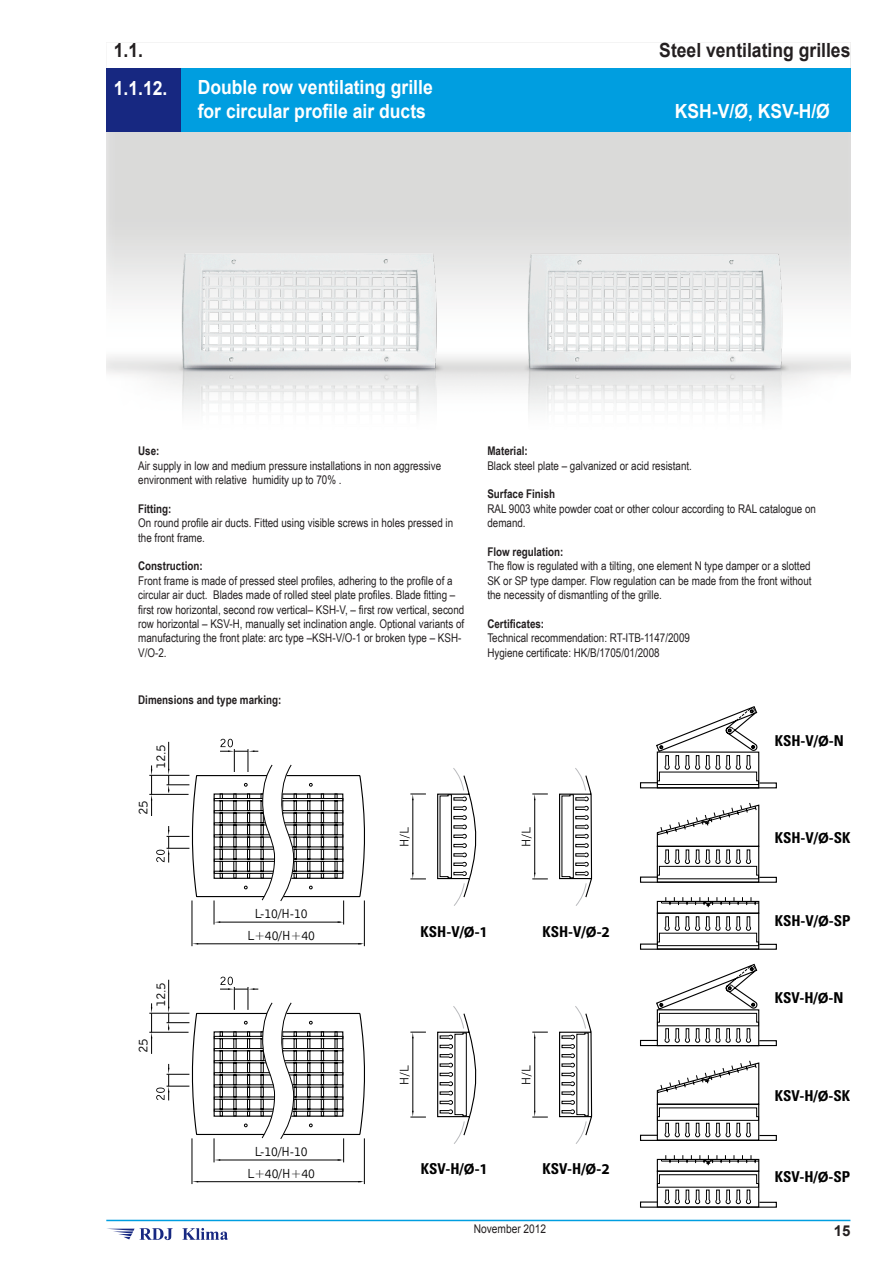
<style>
.page{position:relative;width:893px;height:1263px;background:#fff}
.page>*{position:absolute;margin:0;border:0;box-sizing:border-box;transform-origin:0 0}
.Naglowek3{font:700 19.5px "Arial";color:#fff;scale:.9 1}
.Naglowek_2{font:700 19.5px "Arial";color:#231f20;scale:.9 1}
.t1{font:700 condensed 15px "Univers Pl LT";color:#000}
.t2{font:700 15px "Arial";color:#231f20}
.t3{font:13.5px "Bell Gothic EU Normal";letter-spacing:-.05em;color:#000}
.Tekst{font:12px/14.4px "Arial Narrow";color:#231f20}
.Tekst_bold{font:700 12px "Arial Narrow";color:#231f20}
.t4{font:12px "Arial";color:#231f20;scale:.85 1}
.t5{font:12px "Arial";color:#231f20}
.s1{font-family:"Myriad Pro";font-stretch:normal}
</style>
<div class="page">
<hr style="left:106px;top:1220px;width:744px;height:1px;background:#009ee0">
<svg style="left:107px;top:1228px;width:121px;height:12px"></svg>
<img style="left:106px;top:131px;width:744px;height:258px">
<img style="left:160px;top:198px;width:298px;height:216px">
<img style="left:506px;top:198px;width:298px;height:217px">
<svg style="left:437px;top:1006px;width:40px;height:138px"></svg>
<svg style="left:437px;top:768px;width:40px;height:138px"></svg>
<hr style="left:413px;top:799px;width:1px;height:75px;background:#000">
<svg style="left:410px;top:873px;width:16px;height:7px"></svg>
<svg style="left:410px;top:794px;width:16px;height:6px"></svg>
<svg style="left:400px;top:827px;width:10px;height:19px"></svg>
<hr style="left:413px;top:1037px;width:1px;height:75px;background:#000">
<svg style="left:410px;top:1111px;width:16px;height:7px"></svg>
<svg style="left:410px;top:1032px;width:16px;height:6px"></svg>
<svg style="left:400px;top:1065px;width:10px;height:19px"></svg>
<svg style="left:558px;top:768px;width:35px;height:454px"></svg>
<hr style="left:534px;top:799px;width:1px;height:75px;background:#000">
<svg style="left:532px;top:873px;width:16px;height:7px"></svg>
<svg style="left:532px;top:794px;width:16px;height:6px"></svg>
<svg style="left:522px;top:827px;width:10px;height:19px"></svg>
<hr style="left:534px;top:1037px;width:1px;height:75px;background:#000">
<svg style="left:532px;top:1111px;width:16px;height:7px"></svg>
<svg style="left:532px;top:1032px;width:16px;height:6px"></svg>
<svg style="left:522px;top:1065px;width:10px;height:19px"></svg>
<hr style="left:192px;top:900px;width:1px;height:46px;background:#000">
<hr style="left:364px;top:900px;width:1px;height:46px;background:#000">
<hr style="left:192px;top:1138px;width:1px;height:46px;background:#000">
<hr style="left:364px;top:1138px;width:1px;height:46px;background:#000">
<hr style="left:197px;top:943px;width:164px;height:1px;background:#000">
<hr style="left:197px;top:1181px;width:164px;height:1px;background:#000">
<hr style="left:149px;top:794px;width:40px;height:1px;background:#000">
<hr style="left:149px;top:1032px;width:40px;height:1px;background:#000">
<hr style="left:149px;top:775px;width:40px;height:1px;background:#000">
<hr style="left:149px;top:1013px;width:40px;height:1px;background:#000">
<hr style="left:661px;top:1161px;width:98px;height:1px;background:#000">
<svg style="left:661px;top:1155px;width:95px;height:10px"></svg>
<div style="left:657px;top:1159px;width:102px;height:13px;border:1px solid #000"></div>
<div style="left:657px;top:1170px;width:102px;height:37px;border:1px solid #000"></div>
<hr style="left:661px;top:903px;width:98px;height:1px;background:#000">
<svg style="left:661px;top:897px;width:95px;height:10px"></svg>
<div style="left:657px;top:901px;width:102px;height:13px;border:1px solid #000"></div>
<div style="left:657px;top:913px;width:102px;height:37px;border:1px solid #000"></div>
<svg style="left:640px;top:706px;width:137px;height:83px"></svg>
<svg style="left:640px;top:802px;width:137px;height:81px"></svg>
<svg style="left:640px;top:916px;width:137px;height:34px"></svg>
<svg style="left:640px;top:963px;width:137px;height:84px"></svg>
<svg style="left:640px;top:1060px;width:137px;height:81px"></svg>
<svg style="left:640px;top:1174px;width:137px;height:34px"></svg>
<div style="left:106px;top:68px;width:75px;height:63px;background:#172881"></div>
<div style="left:181px;top:68px;width:669px;height:63px;background:#009ee0"></div>
<svg style="left:151px;top:739px;width:214px;height:185px"></svg>
<svg style="left:151px;top:977px;width:214px;height:185px"></svg>
<p class="Naglowek_2" style="left:114px;top:37px;width:34px">1.1.</p>
<p class="Naglowek_2" style="left:659px;top:37px;width:214px">Steel ventilating grilles</p>
<p class="Naglowek3" style="left:198px;top:75px;width:263px">Double row ventilating grille</p>
<p class="Naglowek3" style="left:198px;top:98px;width:255px">for circular profile air ducts</p>
<p class="Naglowek3" style="left:114px;top:75px;width:61px">1.1.12.</p>
<p class="Naglowek3" style="left:675px;top:98px;width:174px">KSH-V/Ø, KSV-H/Ø</p>
<p class="Tekst_bold" style="left:138px;top:442px;width:23px">Use:</p>
<p class="Tekst" style="left:138px;top:458px;width:304px">Air supply in low and medium pressure installations in non aggressive environment with relative humidity up to 70% .</p>
<p class="Tekst_bold" style="left:138px;top:499px;width:35px">Fitting:</p>
<p class="Tekst" style="left:138px;top:515px;width:317px">On round profile air ducts. Fitted using visible screws in holes pressed in the front frame.</p>
<p class="Tekst_bold" style="left:138px;top:557px;width:66px">Construction:</p>
<p class="Tekst" style="left:138px;top:573px;width:328px">Front frame is made of pressed steel profiles, adhering to the profile of a circular air duct. Blades made of rolled steel plate profiles. Blade fitting – first row horizontal, second row vertical– KSH-V, – first row vertical, second row horizontal – KSV-H, manually set inclination angle. Optional variants of manufacturing the front plate: arc type –KSH-V/O-1 or broken type – KSH-V/O-2.</p>
<p class="Tekst_bold" style="left:138px;top:691px;width:145px">Dimensions and type marking:</p>
<p class="t3" style="left:152px;top:769px;width:26px;rotate:-90deg">12,5</p>
<p class="t5" style="left:153px;top:755px;width:5px;rotate:-90deg">.</p>
<p class="t3" style="left:135px;top:815px;width:16px;rotate:-90deg">25</p>
<p class="Tekst_bold" style="left:487px;top:442px;width:42px">Material:</p>
<p class="Tekst" style="left:487px;top:458px;width:206px">Black steel plate – galvanized or acid resistant.</p>
<p class="Tekst_bold" style="left:487px;top:485px;width:69px">Surface Finish</p>
<p class="Tekst" style="left:487px;top:501px;width:330px">RAL 9003 white powder coat or other colour according to RAL catalogue on demand.</p>
<p class="Tekst_bold" style="left:487px;top:543px;width:77px">Flow regulation:</p>
<p class="Tekst" style="left:487px;top:559px;width:326px;text-align:justify">The flow is regulated with a tilting, one element N type damper or a slotted SK or SP type damper. Flow regulation can be made from the front without the necessity of dismantling of the grille.</p>
<p class="Tekst_bold" style="left:487px;top:615px;width:58px">Certificates:</p>
<p class="Tekst" style="left:487px;top:631px;width:204px">Technical recommendation: RT-ITB-1147/2009</p>
<p class="Tekst" style="left:487px;top:645px;width:174px">Hygiene certificate: HK/B/1705/01/2008</p>
<p class="t1" style="left:775px;top:731px;width:71px">KSH-V/<span class="s1">Ø</span>-N</p>
<p class="t1" style="left:775px;top:828px;width:77px">KSH-V/<span class="s1">Ø</span>-SK</p>
<p class="t3" style="left:152px;top:1007px;width:26px;rotate:-90deg">12,5</p>
<p class="t5" style="left:153px;top:993px;width:5px;rotate:-90deg">.</p>
<p class="t3" style="left:135px;top:1053px;width:16px;rotate:-90deg">25</p>
<p class="t3" style="left:254px;top:905px;width:55px">L-10/H-10</p>
<p class="t3" style="left:247px;top:927px;width:70px">L+40/H+40</p>
<p class="t3" style="left:254px;top:1143px;width:55px">L-10/H-10</p>
<p class="t3" style="left:247px;top:1165px;width:70px">L+40/H+40</p>
<p class="t1" style="left:421px;top:922px;width:69px">KSH-V/<span class="s1">Ø-1</span></p>
<p class="t1" style="left:542px;top:922px;width:69px">KSH-V/<span class="s1">Ø-2</span></p>
<p class="t1" style="left:421px;top:1160px;width:69px">KSV-H/<span class="s1">Ø-1</span></p>
<p class="t1" style="left:543px;top:1160px;width:69px">KSV-H/<span class="s1">Ø-2</span></p>
<p class="t1" style="left:775px;top:912px;width:77px">KSH-V/<span class="s1">Ø</span>-SP</p>
<p class="t1" style="left:775px;top:988px;width:70px">KSV-H/<span class="s1">Ø</span>-N</p>
<p class="t1" style="left:775px;top:1087px;width:77px">KSV-H/<span class="s1">Ø</span>-SK</p>
<p class="t1" style="left:775px;top:1167px;width:77px">KSV-H/<span class="s1">Ø</span>-SP</p>
<p class="t4" style="left:474px;top:1221px;width:87px">November 2012</p>
<p class="t2" style="left:834px;top:1220px;width:18px">15</p>
</div>
